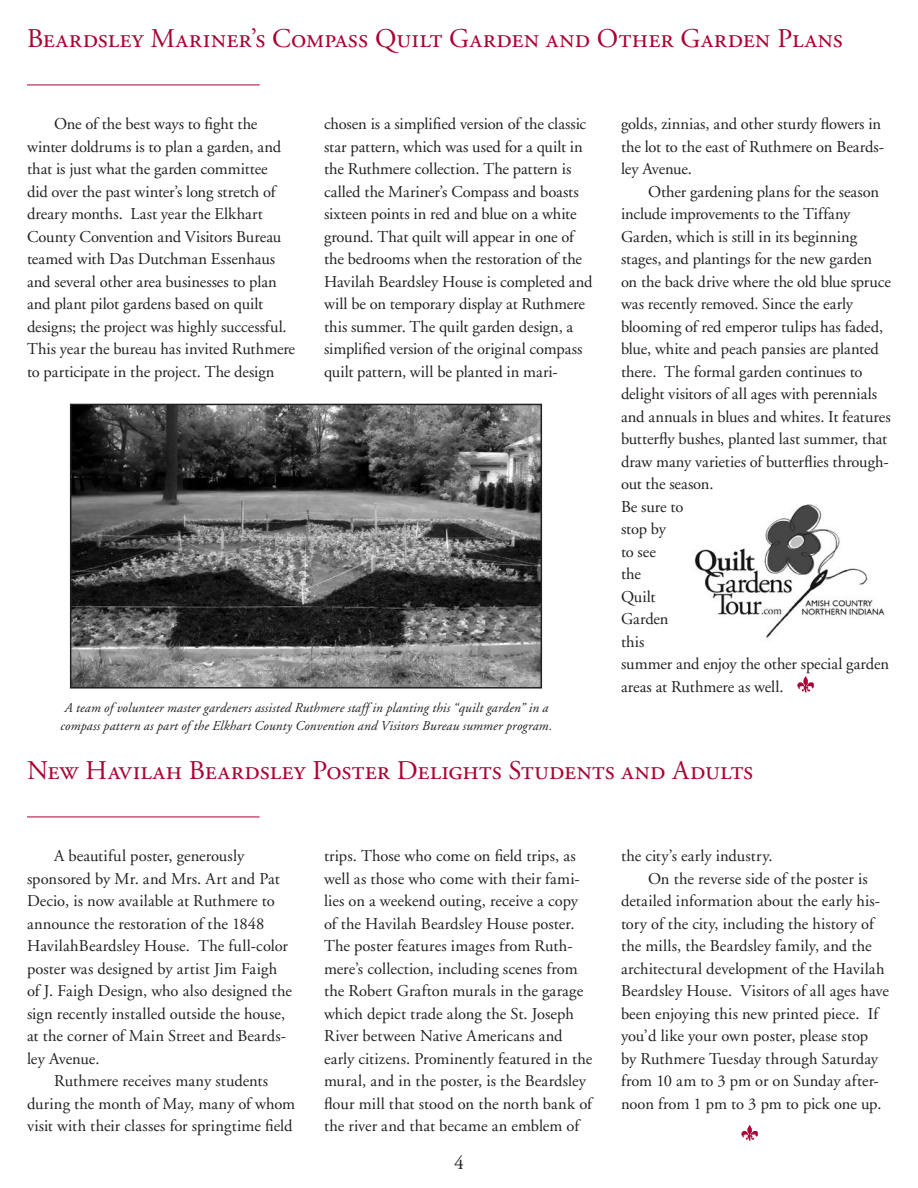
<style>
.page{position:relative;width:918px;height:1188px;background:#fff}
.page>*{position:absolute;margin:0;border:0;box-sizing:border-box;transform-origin:0 0}
.t1{font:27px "Adobe Garamond Regular SC";letter-spacing:.005em;color:#ab0333}
.t2{font:19.5px "Adobe Garamond Pro";color:#231f20}
.t3{font:16.5px/22.5px "Adobe Garamond";letter-spacing:-.005em;color:#231f20}
.t4{font:italic 13.5px/18.8px "Adobe Garamond";letter-spacing:.01em;color:#231f20}
</style>
<div class="page">
<img style="left:694px;top:504px;width:191px;height:134px">
<hr style="left:27px;top:85px;width:233px;height:1px;background:#ab0333">
<img style="left:73px;top:407px;width:466px;height:279px">
<div style="left:70px;top:404px;width:472px;height:285px;border:2px solid #231f20"></div>
<img style="left:797px;top:676px;width:17px;height:17px">
<hr style="left:27px;top:817px;width:233px;height:1px;background:#ab0333">
<img style="left:741px;top:1125px;width:17px;height:16px">
<h1 class="t1" style="left:27px;top:24px;width:818px">Beardsley Mariner’s Compass Quilt Garden and Other Garden Plans</h1>
<p class="t3" style="left:27px;top:113px;width:270px;text-indent:27px">One of the best ways to fight the winter doldrums is to plan a garden, and that is just what the garden committee<br>did over the past winter’s long stretch of dreary months. Last year the Elkhart County Convention and Visitors Bureau teamed with Das Dutchman Essenhaus and several other area businesses to plan and plant pilot gardens based on quilt designs; the project was highly successful.<br>This year the bureau has invited Ruthmere to participate in the project. The design</p>
<p class="t3" style="left:324px;top:113px;width:270px">chosen is a simplified version of the classic star pattern, which was used for a quilt in the Ruthmere collection. The pattern is called the Mariner’s Compass and boasts sixteen points in red and blue on a white ground. That quilt will appear in one of the bedrooms when the restoration of the Havilah Beardsley House is completed and will be on temporary display at Ruthmere this summer. The quilt garden design, a simplified version of the original compass quilt pattern, will be planted in mari-</p>
<p class="t3" style="left:621px;top:113px;width:265px">golds, zinnias, and other sturdy flowers in the lot to the east of Ruthmere on Beards&shy;ley Avenue.</p>
<p class="t3" style="left:621px;top:181px;width:271px;text-indent:27px">Other gardening plans for the season include improvements to the Tiffany<br>Garden, which is still in its beginning stages, and plantings for the new garden on the back drive where the old blue spruce was recently removed. Since the early blooming of red emperor tulips has faded, blue, white and peach pansies are planted there. The formal garden continues to delight visitors of all ages with perennials and annuals in blues and whites. It features butterfly bushes, planted last summer, that draw many varieties of butterflies through&shy;out the season.<br>Be sure to<br>stop by<br>to see<br>the<br>Quilt<br>Garden<br>this<br>summer and enjoy the other special garden areas at Ruthmere as well.</p>
<p class="t4" style="left:60px;top:698px;width:493px">A team of volunteer master gardeners assisted Ruthmere staff in planting this “quilt garden” in a compass pattern as part of the Elkhart County Convention and Visitors Bureau summer program.</p>
<h1 class="t1" style="left:27px;top:756px;width:728px">New Havilah Beardsley Poster Delights Students and Adults</h1>
<p class="t3" style="left:27px;top:845px;width:266px;text-indent:27px">A beautiful poster, generously sponsored by Mr. and Mrs. Art and Pat Decio, is now available at Ruthmere to announce the restoration of the 1848<br>HavilahBeardsley House. The full-color poster was designed by artist Jim Faigh of J. Faigh Design, who also designed the sign recently installed outside the house, at the corner of Main Street and Beards&shy;ley Avenue.</p>
<p class="t3" style="left:27px;top:1070px;width:270px;text-align:center">Ruthmere receives many students<br>during the month of May, many of whom visit with their classes for springtime field</p>
<p class="t3" style="left:324px;top:845px;width:270px">trips. Those who come on field trips, as well as those who come with their fami&shy;lies on a weekend outing, receive a copy of the Havilah Beardsley House poster.<br>The poster features images from Ruth&shy;mere’s collection, including scenes from the Robert Grafton murals in the garage which depict trade along the St. Joseph River between Native Americans and early citizens. Prominently featured in the mural, and in the poster, is the Beardsley flour mill that stood on the north bank of the river and that became an emblem of</p>
<p class="t3" style="left:621px;top:845px;width:153px">the city’s early industry.</p>
<p class="t3" style="left:648px;top:868px;width:221px">On the reverse side of the poster is</p>
<p class="t3" style="left:621px;top:890px;width:261px">detailed information about the early his-</p>
<p class="t3" style="left:621px;top:913px;width:254px">tory of the city, including the history of</p>
<p class="t3" style="left:621px;top:935px;width:252px">the mills, the Beardsley family, and the</p>
<p class="t3" style="left:621px;top:958px;width:265px">architectural development of the Havilah</p>
<p class="t3" style="left:621px;top:980px;width:270px">Beardsley House. Visitors of all ages have</p>
<p class="t3" style="left:621px;top:1003px;width:259px">been enjoying this new printed piece. If</p>
<p class="t3" style="left:621px;top:1025px;width:249px">you’d like your own poster, please stop</p>
<p class="t3" style="left:621px;top:1048px;width:259px">by Ruthmere Tuesday through Saturday</p>
<p class="t3" style="left:621px;top:1070px;width:259px">from 10 am to 3 pm or on Sunday after-</p>
<p class="t3" style="left:621px;top:1093px;width:262px">noon from 1 pm to 3 pm to pick one up.</p>
<p class="t2" style="left:454px;top:1151px;width:11px">4</p>
</div>
